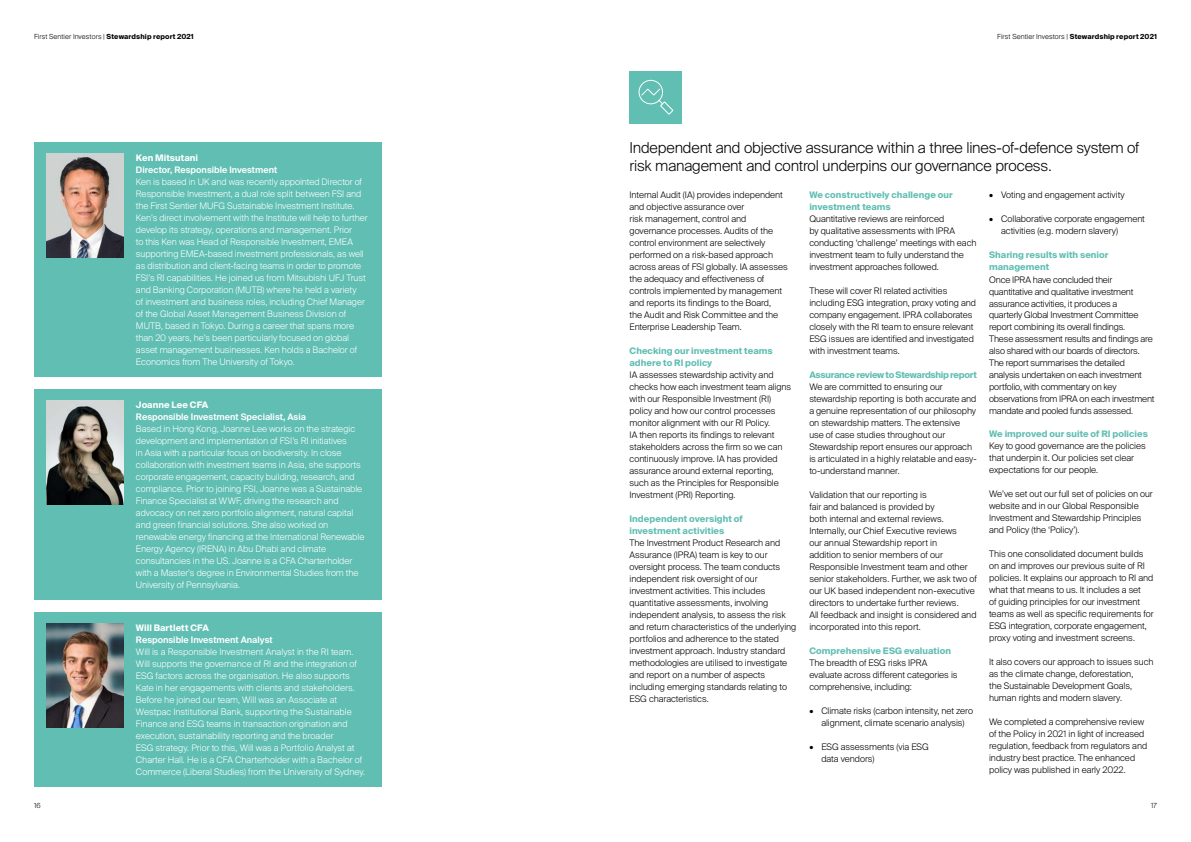
<style>
.page{position:relative;width:1191px;height:842px;background:#fff}
.page>*{position:absolute;margin:0;border:0;box-sizing:border-box;transform-origin:0 0}
.Page_introduction{font:300 15px/18px "Suisse Intl";letter-spacing:-.01em;color:#000}
.Body_copy{font:300 9px/12px "Suisse Intl";letter-spacing:-.005em;color:#000}
.Body_copy-2{font:300 9px/12px "Suisse Intl";color:#fff}
.A_head{font:700 9px/12px "Suisse Intl";letter-spacing:.005em;color:#60beb3}
.B_head{font:600 9px "Suisse Intl";color:#fff}
.A_head-2{font:700 9px "Suisse Intl";letter-spacing:.005em;color:#fff}
.A_head-3{font:700 9px "Suisse Intl";letter-spacing:-.03em;color:#60beb3}
.t1{font:300 7px "Suisse Intl";letter-spacing:.01em;color:#000}
.s1{font-weight:700}
.s2{font-weight:700;color:#60beb3}
</style>
<div class="page">
<div style="left:629px;top:71px;width:53px;height:53px;background:#60beb3"></div>
<svg style="left:638px;top:79px;width:36px;height:36px"></svg>
<div style="left:34px;top:142px;width:348px;height:235px;background:#60beb3"></div>
<div style="left:34px;top:389px;width:348px;height:211px;background:#60beb3"></div>
<div style="left:34px;top:612px;width:348px;height:175px;background:#60beb3"></div>
<img style="left:46px;top:154px;width:78px;height:104px">
<img style="left:46px;top:401px;width:78px;height:104px">
<img style="left:46px;top:624px;width:78px;height:103px">
<p class="t1" style="left:34px;top:33px;width:161px">First Sentier Investors | <span class="s1">Stewardship report 2021</span></p>
<p class="t1" style="left:997px;top:33px;width:161px">First Sentier Investors | <span class="s1">Stewardship report 2021</span></p>
<p class="A_head-2" style="left:136px;top:152px;width:64px">Ken Mitsutani</p>
<p class="B_head" style="left:136px;top:164px;width:143px">Director, Responsible Investment</p>
<p class="Body_copy-2" style="left:136px;top:176px;width:233px">Ken is based in UK and was recently appointed Director of Responsible Investment, a dual role split between FSI and the First Sentier MUFG Sustainable Investment Institute.<br>Ken’s direct involvement with the Institute will help to further develop its strategy, operations and management. Prior<br>to this Ken was Head of Responsible Investment, EMEA supporting EMEA-based investment professionals, as well as distribution and client-facing teams in order to promote FSI’s RI capabilities. He joined us from Mitsubishi UFJ Trust and Banking Corporation (MUTB) where he held a variety<br>of investment and business roles, including Chief Manager of the Global Asset Management Business Division of MUTB, based in Tokyo. During a career that spans more than 20 years, he’s been particularly focused on global asset management businesses. Ken holds a Bachelor of Economics from The University of Tokyo.</p>
<p class="A_head-2" style="left:136px;top:399px;width:74px">Joanne Lee CFA</p>
<p class="B_head" style="left:136px;top:411px;width:171px">Responsible Investment Specialist, Asia</p>
<p class="Body_copy-2" style="left:136px;top:423px;width:230px">Based in Hong Kong, Joanne Lee works on the strategic development and implementation of FSI’s RI initiatives<br>in Asia with a particular focus on biodiversity. In close collaboration with investment teams in Asia, she supports corporate engagement, capacity building, research, and compliance. Prior to joining FSI, Joanne was a Sustainable Finance Specialist at WWF, driving the research and advocacy on net zero portfolio alignment, natural capital and green financial solutions. She also worked on renewable energy financing at the International Renewable Energy Agency (IRENA) in Abu Dhabi and climate consultancies in the US. Joanne is a CFA Charterholder with a Master’s degree in Environmental Studies from the University of Pennsylvania.</p>
<p class="A_head-2" style="left:136px;top:622px;width:74px">Will Bartlett CFA</p>
<p class="B_head" style="left:136px;top:634px;width:138px">Responsible Investment Analyst</p>
<p class="Body_copy-2" style="left:136px;top:645px;width:231px">Will is a Responsible Investment Analyst in the RI team.<br>Will supports the governance of RI and the integration of ESG factors across the organisation. He also supports Kate in her engagements with clients and stakeholders.<br>Before he joined our team, Will was an Associate at Westpac Institutional Bank, supporting the Sustainable Finance and ESG teams in transaction origination and execution, sustainability reporting and the broader<br>ESG strategy. Prior to this, Will was a Portfolio Analyst at Charter Hall. He is a CFA Charterholder with a Bachelor of Commerce (Liberal Studies) from the University of Sydney.</p>
<p class="Page_introduction" style="left:629px;top:139px;width:511px">Independent and objective assurance within a three lines-of-defence system of risk management and control underpins our governance process.</p>
<p class="Body_copy" style="left:629px;top:189px;width:160px">Internal Audit (IA) provides independent and objective assurance over<br>risk management, control and governance processes. Audits of the control environment are selectively performed on a risk-based approach across areas of FSI globally. IA assesses the adequacy and effectiveness of controls implemented by management and reports its findings to the Board,<br>the Audit and Risk Committee and the Enterprise Leadership Team.</p>
<p class="A_head" style="left:629px;top:345px;width:145px">Checking our investment teams adhere to RI policy</p>
<p class="Body_copy" style="left:629px;top:369px;width:163px">IA assesses stewardship activity and checks how each investment team aligns with our Responsible Investment (RI) policy and how our control processes monitor alignment with our RI Policy.<br>IA then reports its findings to relevant stakeholders across the firm so we can continuously improve. IA has provided assurance around external reporting, such as the Principles for Responsible Investment (PRI) Reporting.</p>
<p class="A_head" style="left:629px;top:513px;width:115px">Independent oversight of investment activities</p>
<p class="Body_copy" style="left:629px;top:537px;width:168px">The Investment Product Research and Assurance (IPRA) team is key to our oversight process. The team conducts independent risk oversight of our investment activities. This includes quantitative assessments, involving independent analysis, to assess the risk and return characteristics of the underlying portfolios and adherence to the stated investment approach. Industry standard methodologies are utilised to investigate and report on a number of aspects including emerging standards relating to ESG characteristics.</p>
<p class="A_head" style="left:809px;top:189px;width:145px">We constructively challenge our investment teams</p>
<p class="Body_copy" style="left:809px;top:213px;width:169px">Quantitative reviews are reinforced<br>by qualitative assessments with IPRA conducting ‘challenge’ meetings with each investment team to fully understand the investment approaches followed.</p>
<p class="Body_copy" style="left:809px;top:285px;width:168px">These will cover RI related activities including ESG integration, proxy voting and company engagement. IPRA collaborates closely with the RI team to ensure relevant ESG issues are identified and investigated with investment teams.</p>
<p class="A_head-3" style="left:809px;top:370px;width:169px">Assurance review to Stewardship report</p>
<p class="Body_copy" style="left:809px;top:381px;width:169px">We are committed to ensuring our stewardship reporting is both accurate and a genuine representation of our philosophy on stewardship matters. The extensive use of case studies throughout our Stewardship report ensures our approach is articulated in a highly relatable and easy&shy;to-understand manner.</p>
<p class="Body_copy" style="left:809px;top:489px;width:169px">Validation that our reporting is<br>fair and balanced is provided by<br>both internal and external reviews.<br>Internally, our Chief Executive reviews<br>our annual Stewardship report in<br>addition to senior members of our Responsible Investment team and other senior stakeholders. Further, we ask two of our UK based independent non-executive directors to undertake further reviews.<br>All feedback and insight is considered and incorporated into this report.</p>
<p class="A_head" style="left:809px;top:645px;width:143px">Comprehensive ESG evaluation</p>
<p class="Body_copy" style="left:809px;top:657px;width:150px">The breadth of ESG risks IPRA evaluate across different categories is comprehensive, including:</p>
<p class="Body_copy" style="left:809px;top:705px;width:165px;text-align:center">• Climate risks (carbon intensity, net zero alignment, climate scenario analysis)</p>
<p class="Body_copy" style="left:821px;top:741px;width:109px;text-indent:-12px">• ESG assessments (via ESG data vendors)</p>
<p class="Body_copy" style="left:989px;top:189px;width:137px">• Voting and engagement activity</p>
<p class="Body_copy" style="left:1001px;top:213px;width:145px;text-indent:-12px">• Collaborative corporate engagement activities (e.g. modern slavery)</p>
<p class="Body_copy" style="left:989px;top:249px;width:167px"><span class="s2">Sharing results with senior management<br></span>Once IPRA have concluded their quantitative and qualitative investment assurance activities, it produces a<br>quarterly Global Investment Committee report combining its overall findings.<br>These assessment results and findings are also shared with our boards of directors.<br>The report summarises the detailed analysis undertaken on each investment portfolio, with commentary on key observations from IPRA on each investment mandate and pooled funds assessed.</p>
<p class="Body_copy" style="left:989px;top:428px;width:160px"><span class="s2">We improved our suite of RI policies </span>Key to good governance are the policies that underpin it. Our policies set clear expectations for our people.</p>
<p class="Body_copy" style="left:989px;top:488px;width:165px">We’ve set out our full set of policies on our website and in our Global Responsible Investment and Stewardship Principles and Policy (the ‘Policy’).</p>
<p class="Body_copy" style="left:989px;top:548px;width:166px">This one consolidated document builds on and improves our previous suite of RI policies. It explains our approach to RI and what that means to us. It includes a set<br>of guiding principles for our investment teams as well as specific requirements for ESG integration, corporate engagement, proxy voting and investment screens.</p>
<p class="Body_copy" style="left:989px;top:656px;width:166px">It also covers our approach to issues such as the climate change, deforestation,<br>the Sustainable Development Goals, human rights and modern slavery.</p>
<p class="Body_copy" style="left:989px;top:716px;width:160px">We completed a comprehensive review of the Policy in 2021 in light of increased regulation, feedback from regulators and industry best practice. The enhanced policy was published in early 2022.</p>
<p class="t1" style="left:34px;top:801px;width:8px">16</p>
<p class="t1" style="left:1151px;top:801px;width:7px">17</p>
</div>
